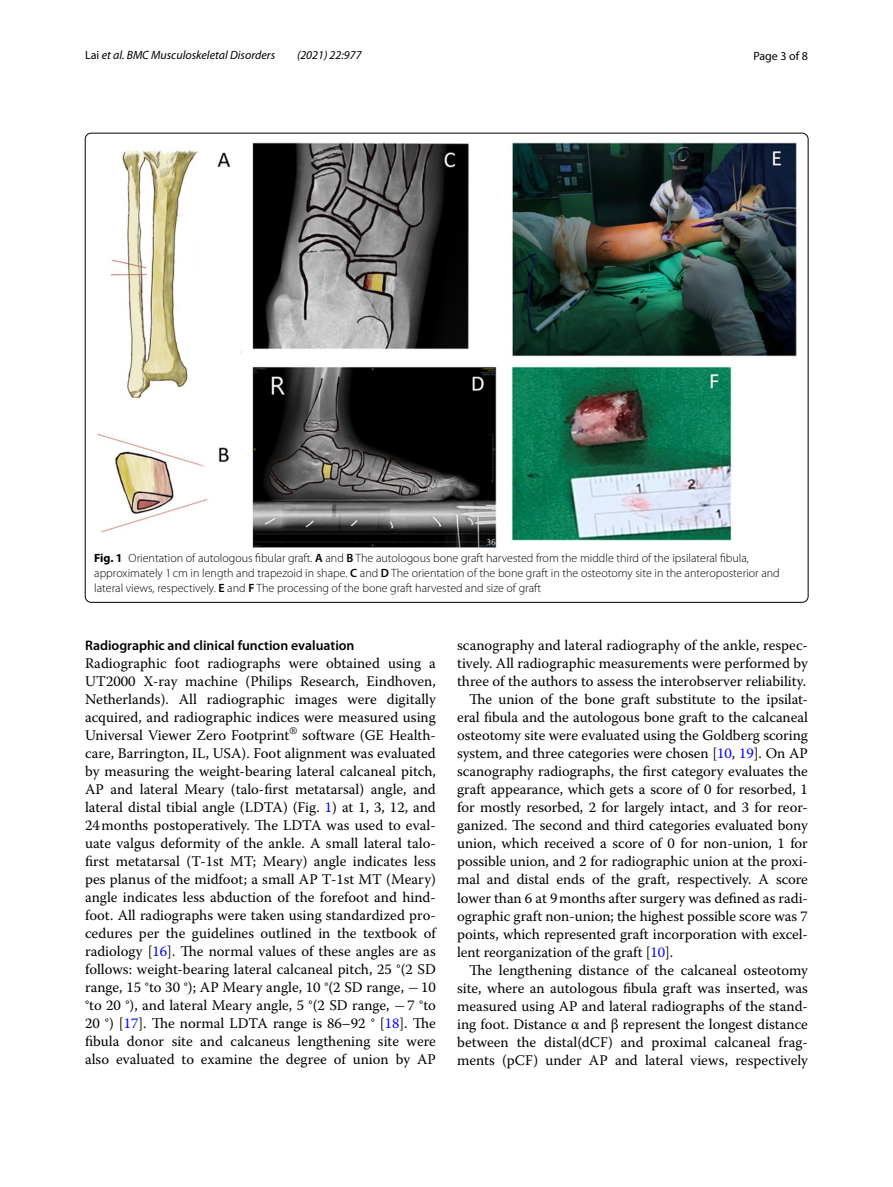
<style>
.page{position:relative;width:893px;height:1187px;background:#fff}
.page>*{position:absolute;margin:0;border:0;box-sizing:border-box;transform-origin:0 0}
.t1{font:14.7px/18px "Warnock Pro";letter-spacing:-.005em;color:#000;text-align:justify}
.t2{font:600 13.8px "Myriad Pro";color:#000}
.t3{font:300 12px/15px "Myriad Pro";color:#000}
.t4{font:italic 12px "Myriad Pro";color:#000}
.t5{font:12px "Myriad Pro";color:#000}
.s1{font-style:normal}
.s2{font-weight:700}
.s3{font-weight:600}
.s4{color:#00f}
.s5{font-family:"MTSY"}
</style>
<div class="page">
<img style="left:96px;top:142px;width:701px;height:405px">
<p class="t4" style="left:85px;top:48px;width:192px"><span class="s1">Lai</span> et al. BMC Musculoskeletal Disorders</p>
<p class="t4" style="left:297px;top:48px;width:66px">(2021) 22:977</p>
<p class="t5" style="left:753px;top:48px;width:56px">Page 3 of 8</p>
<p class="t3" style="left:94px;top:551px;width:687px"><span class="s2">Fig. 1</span> Orientation of autologous fibular graft. <span class="s3">A</span> and <span class="s3">B</span> The autologous bone graft harvested from the middle third of the ipsilateral fibula, approximately 1 cm in length and trapezoid in shape. <span class="s3">C</span> and <span class="s3">D</span> The orientation of the bone graft in the osteotomy site in the anteroposterior and lateral views, respectively. <span class="s3">E</span> and <span class="s3">F</span> The processing of the bone graft harvested and size of graft</p>
<p class="t2" style="left:85px;top:636px;width:271px">Radiographic and clinical function evaluation</p>
<p class="t1" style="left:85px;top:653px;width:352px">Radiographic foot radiographs were obtained using a UT2000 X-ray machine (Philips Research, Eindhoven, Netherlands). All radiographic images were digitally acquired, and radiographic indices were measured using Universal Viewer Zero Footprint<sup>®</sup> software (GE Health&shy;care, Barrington, IL, USA). Foot alignment was evaluated by measuring the weight-bearing lateral calcaneal pitch, AP and lateral Meary (talo-first metatarsal) angle, and lateral distal tibial angle (LDTA) (Fig. <span class="s4">1</span>) at 1, 3, 12, and 24months postoperatively. The LDTA was used to eval&shy;uate valgus deformity of the ankle. A small lateral talo&shy;first metatarsal (T-1st MT; Meary) angle indicates less pes planus of the midfoot; a small AP T-1st MT (Meary) angle indicates less abduction of the forefoot and hind&shy;foot. All radiographs were taken using standardized pro&shy;cedures per the guidelines outlined in the textbook of radiology [<span class="s4">16</span>]. The normal values of these angles are as follows: weight-bearing lateral calcaneal pitch, 25 °(2 SD range, 15 °to 30 °); AP Meary angle, 10 °(2 SD range, <span class="s5">−</span>10 °to 20 °), and lateral Meary angle, 5 °(2 SD range, <span class="s5">−</span>7 °to 20 °) [<span class="s4">17</span>]. The normal LDTA range is 86–92 ° [<span class="s4">18</span>]. The fibula donor site and calcaneus lengthening site were also evaluated to examine the degree of union by AP</p>
<p class="t1" style="left:457px;top:636px;width:352px">scanography and lateral radiography of the ankle, respec-</p>
<p class="t1" style="left:457px;top:654px;width:352px">tively. All radiographic measurements were performed by</p>
<p class="t1" style="left:457px;top:672px;width:350px">three of the authors to assess the interobserver reliability.</p>
<p class="t1" style="left:469px;top:690px;width:340px">The union of the bone graft substitute to the ipsilat-</p>
<p class="t1" style="left:457px;top:708px;width:352px">eral fibula and the autologous bone graft to the calcaneal</p>
<p class="t1" style="left:457px;top:726px;width:352px">osteotomy site were evaluated using the Goldberg scoring</p>
<p class="t1" style="left:457px;top:744px;width:352px">system, and three categories were chosen [<span class="s4">10</span>, <span class="s4">19</span>]. On AP</p>
<p class="t1" style="left:457px;top:762px;width:352px">scanography radiographs, the first category evaluates the</p>
<p class="t1" style="left:457px;top:780px;width:352px">graft appearance, which gets a score of 0 for resorbed, 1</p>
<p class="t1" style="left:457px;top:798px;width:352px">for mostly resorbed, 2 for largely intact, and 3 for reor-</p>
<p class="t1" style="left:457px;top:816px;width:352px">ganized. The second and third categories evaluated bony</p>
<p class="t1" style="left:457px;top:834px;width:352px">union, which received a score of 0 for non-union, 1 for</p>
<p class="t1" style="left:457px;top:852px;width:352px">possible union, and 2 for radiographic union at the proxi-</p>
<p class="t1" style="left:457px;top:870px;width:352px">mal and distal ends of the graft, respectively. A score</p>
<p class="t1" style="left:457px;top:888px;width:352px">lower than 6 at 9months after surgery was defined as radi-</p>
<p class="t1" style="left:457px;top:906px;width:352px">ographic graft non-union; the highest possible score was 7</p>
<p class="t1" style="left:457px;top:924px;width:352px">points, which represented graft incorporation with excel-</p>
<p class="t1" style="left:457px;top:942px;width:218px">lent reorganization of the graft [<span class="s4">10</span>].</p>
<p class="t1" style="left:469px;top:960px;width:340px">The lengthening distance of the calcaneal osteotomy</p>
<p class="t1" style="left:457px;top:978px;width:352px">site, where an autologous fibula graft was inserted, was</p>
<p class="t1" style="left:457px;top:996px;width:352px">measured using AP and lateral radiographs of the stand-</p>
<p class="t1" style="left:457px;top:1014px;width:352px">ing foot. Distance α and β represent the longest distance</p>
<p class="t1" style="left:457px;top:1032px;width:352px">between the distal(dCF) and proximal calcaneal frag-</p>
<p class="t1" style="left:457px;top:1050px;width:352px">ments (pCF) under AP and lateral views, respectively</p>
</div>
